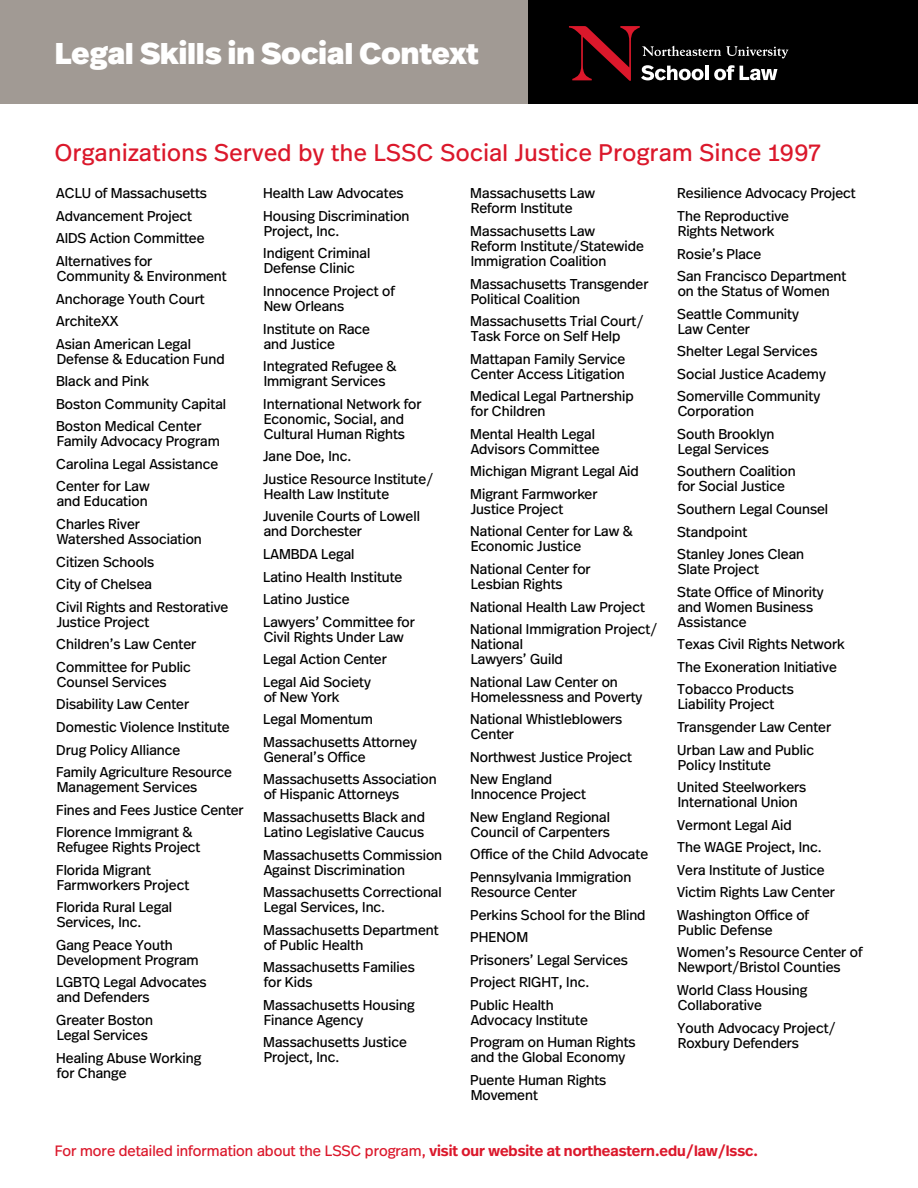
<style>
.page{position:relative;width:918px;height:1188px;background:#fff}
.page>*{position:absolute;margin:0;border:0;box-sizing:border-box;transform-origin:0 0}
.t1{font:900 30px "Real Head Pro";letter-spacing:.01em;color:#fff}
.t2{font:24px "Real Head Pro";letter-spacing:.02em;color:#db182b}
.t3{font:15px "Real Head Pro";color:#db182b}
.t4{font:14.25px/22.5px "Real Head Pro";color:#000}
.s1{font-weight:600}
</style>
<div class="page">
<div style="left:527px;top:0;width:391px;height:103px;background:#000"></div>
<div style="left:0;top:0;width:527px;height:103px;background:#a19a94"></div>
<svg style="left:569px;top:26px;width:219px;height:55px"></svg>
<h1 class="t1" style="left:55px;top:31px;width:425px">Legal Skills in Social Context</h1>
<h2 class="t2" style="left:55px;top:136px;width:767px">Organizations Served by the LSSC Social Justice Program Since 1997</h2>
<p class="t4" style="left:56px;top:182px;width:152px">ACLU of Massachusetts<br>Advancement Project<br>AIDS Action Committee<br>Alternatives for</p>
<p class="t4" style="left:56px;top:264px;width:172px">Community &amp; Environment<br>Anchorage Youth Court<br>ArchiteXX<br>Asian American Legal</p>
<p class="t4" style="left:56px;top:347px;width:171px">Defense &amp; Education Fund<br>Black and Pink<br>Boston Community Capital<br>Boston Medical Center</p>
<p class="t4" style="left:56px;top:430px;width:165px;text-align:justify">Family Advocacy Program Carolina Legal Assistance Center for Law</p>
<p class="t4" style="left:56px;top:490px;width:93px">and Education<br>Charles River</p>
<p class="t4" style="left:56px;top:527px;width:174px">Watershed Association<br>Citizen Schools<br>City of Chelsea<br>Civil Rights and Restorative</p>
<p class="t4" style="left:56px;top:610px;width:142px">Justice Project<br>Children’s Law Center<br>Committee for Public</p>
<p class="t4" style="left:56px;top:670px;width:177px">Counsel Services<br>Disability Law Center<br>Domestic Violence Institute<br>Drug Policy Alliance<br>Family Agriculture Resource</p>
<p class="t4" style="left:56px;top:775px;width:189px">Management Services<br>Fines and Fees Justice Center<br>Florence Immigrant &amp;</p>
<p class="t4" style="left:56px;top:836px;width:146px">Refugee Rights Project<br>Florida Migrant</p>
<p class="t4" style="left:56px;top:873px;width:134px">Farmworkers Project<br>Florida Rural Legal</p>
<p class="t4" style="left:56px;top:911px;width:118px">Services, Inc.<br>Gang Peace Youth</p>
<p class="t4" style="left:56px;top:948px;width:152px">Development Program<br>LGBTQ Legal Advocates</p>
<p class="t4" style="left:56px;top:986px;width:98px">and Defenders<br>Greater Boston</p>
<p class="t4" style="left:56px;top:1023px;width:147px">Legal Services<br>Healing Abuse Working</p>
<p class="t4" style="left:57px;top:1061px;width:71px">for Change</p>
<p class="t4" style="left:677px;top:182px;width:180px">Resilience Advocacy Project<br>The Reproductive</p>
<p class="t4" style="left:677px;top:219px;width:171px">Rights Network<br>Rosie’s Place<br>San Francisco Department</p>
<p class="t4" style="left:677px;top:280px;width:154px">on the Status of Women<br>Seattle Community</p>
<p class="t4" style="left:677px;top:317px;width:150px">Law Center<br>Shelter Legal Services<br>Social Justice Academy<br>Somerville Community</p>
<p class="t4" style="left:677px;top:400px;width:99px">Corporation<br>South Brooklyn</p>
<p class="t4" style="left:677px;top:437px;width:120px">Legal Services<br>Southern Coalition</p>
<p class="t4" style="left:677px;top:475px;width:152px">for Social Justice<br>Southern Legal Counsel<br>Standpoint<br>Stanley Jones Clean</p>
<p class="t4" style="left:677px;top:558px;width:148px">Slate Project<br>State Office of Minority</p>
<p class="t4" style="left:678px;top:599px;width:137px;line-height:15px">and Women Business<br>Assistance</p>
<p class="t4" style="left:677px;top:633px;width:169px">Texas Civil Rights Network<br>The Exoneration Initiative<br>Tobacco Products</p>
<p class="t4" style="left:677px;top:693px;width:155px">Liability Project<br>Transgender Law Center<br>Urban Law and Public</p>
<p class="t4" style="left:677px;top:753px;width:131px">Policy Institute<br>United Steelworkers</p>
<p class="t4" style="left:677px;top:791px;width:159px">International Union<br>Vermont Legal Aid<br>The WAGE Project, Inc.<br>Vera Institute of Justice<br>Victim Rights Law Center<br>Washington Office of</p>
<p class="t4" style="left:677px;top:918px;width:187px">Public Defense<br>Women’s Resource Center of</p>
<p class="t4" style="left:677px;top:956px;width:165px">Newport/Bristol Counties<br>World Class Housing</p>
<p class="t4" style="left:677px;top:993px;width:160px">Collaborative<br>Youth Advocacy Project/</p>
<p class="t4" style="left:678px;top:1031px;width:123px">Roxbury Defenders</p>
<p class="t4" style="left:263px;top:182px;width:148px">Health Law Advocates<br>Housing Discrimination</p>
<p class="t4" style="left:263px;top:219px;width:109px">Project, Inc.<br>Indigent Criminal</p>
<p class="t4" style="left:263px;top:257px;width:133px">Defense Clinic<br>Innocence Project of</p>
<p class="t4" style="left:263px;top:294px;width:108px">New Orleans<br>Institute on Race</p>
<p class="t4" style="left:263px;top:332px;width:135px">and Justice<br>Integrated Refugee &amp;</p>
<p class="t4" style="left:263px;top:370px;width:160px">Immigrant Services<br>International Network for</p>
<p class="t4" style="left:264px;top:411px;width:143px;line-height:15px">Economic, Social, and<br>Cultural Human Rights</p>
<p class="t4" style="left:263px;top:445px;width:172px">Jane Doe, Inc.<br>Justice Resource Institute/</p>
<p class="t4" style="left:263px;top:482px;width:158px">Health Law Institute<br>Juvenile Courts of Lowell</p>
<p class="t4" style="left:263px;top:520px;width:153px">and Dorchester<br>LAMBDA Legal<br>Latino Health Institute<br>Latino Justice<br>Lawyers’ Committee for</p>
<p class="t4" style="left:263px;top:625px;width:142px">Civil Rights Under Law<br>Legal Action Center<br>Legal Aid Society</p>
<p class="t4" style="left:263px;top:685px;width:155px">of New York<br>Legal Momentum<br>Massachusetts Attorney</p>
<p class="t4" style="left:263px;top:745px;width:175px">General’s Office<br>Massachusetts Association</p>
<p class="t4" style="left:263px;top:783px;width:163px">of Hispanic Attorneys<br>Massachusetts Black and</p>
<p class="t4" style="left:263px;top:820px;width:180px">Latino Legislative Caucus<br>Massachusetts Commission</p>
<p class="t4" style="left:263px;top:858px;width:180px">Against Discrimination<br>Massachusetts Correctional</p>
<p class="t4" style="left:263px;top:896px;width:177px">Legal Services, Inc.<br>Massachusetts Department</p>
<p class="t4" style="left:263px;top:933px;width:153px">of Public Health<br>Massachusetts Families</p>
<p class="t4" style="left:263px;top:971px;width:153px">for Kids<br>Massachusetts Housing</p>
<p class="t4" style="left:263px;top:1008px;width:145px">Finance Agency<br>Massachusetts Justice</p>
<p class="t4" style="left:264px;top:1046px;width:77px">Project, Inc.</p>
<p class="t4" style="left:470px;top:186px;width:127px;line-height:15px">Massachusetts Law<br>Reform Institute</p>
<p class="t4" style="left:470px;top:223px;width:175px;line-height:15px">Massachusetts Law<br>Reform Institute/Statewide<br>Immigration Coalition</p>
<p class="t4" style="left:470px;top:276px;width:180px;line-height:15px">Massachusetts Transgender<br>Political Coalition</p>
<p class="t4" style="left:470px;top:313px;width:175px;line-height:15px">Massachusetts Trial Court/<br>Task Force on Self Help</p>
<p class="t4" style="left:470px;top:351px;width:157px;line-height:15px">Mattapan Family Service<br>Center Access Litigation</p>
<p class="t4" style="left:470px;top:388px;width:165px;line-height:15px">Medical Legal Partnership for Children</p>
<p class="t4" style="left:470px;top:426px;width:131px;line-height:15px">Mental Health Legal<br>Advisors Committee</p>
<p class="t4" style="left:470px;top:460px;width:170px">Michigan Migrant Legal Aid<br>Migrant Farmworker</p>
<p class="t4" style="left:470px;top:497px;width:164px">Justice Project<br>National Center for Law &amp;</p>
<p class="t4" style="left:470px;top:535px;width:122px">Economic Justice<br>National Center for</p>
<p class="t4" style="left:470px;top:572px;width:189px">Lesbian Rights<br>National Health Law Project<br>National Immigration Project/</p>
<p class="t4" style="left:471px;top:636px;width:94px;line-height:15px">National<br>Lawyers’ Guild</p>
<p class="t4" style="left:470px;top:674px;width:174px;line-height:15px">National Law Center on<br>Homelessness and Poverty</p>
<p class="t4" style="left:470px;top:711px;width:154px;line-height:15px">National Whistleblowers<br>Center</p>
<p class="t4" style="left:470px;top:745px;width:163px">Northwest Justice Project<br>New England</p>
<p class="t4" style="left:470px;top:783px;width:141px">Innocence Project<br>New England Regional</p>
<p class="t4" style="left:470px;top:820px;width:179px">Council of Carpenters<br>Office of the Child Advocate<br>Pennsylvania Immigration</p>
<p class="t4" style="left:470px;top:880px;width:177px">Resource Center<br>Perkins School for the Blind<br>PHENOM<br>Prisoners’ Legal Services<br>Project RIGHT, Inc.<br>Public Health</p>
<p class="t4" style="left:470px;top:1008px;width:167px">Advocacy Institute<br>Program on Human Rights</p>
<p class="t4" style="left:470px;top:1046px;width:157px">and the Global Economy<br>Puente Human Rights</p>
<p class="t4" style="left:471px;top:1083px;width:69px">Movement</p>
<p class="t3" style="left:55px;top:1141px;width:705px">For more detailed information about the LSSC program, <span class="s1">visit our website at northeastern.edu/law/lssc.</span></p>
</div>
